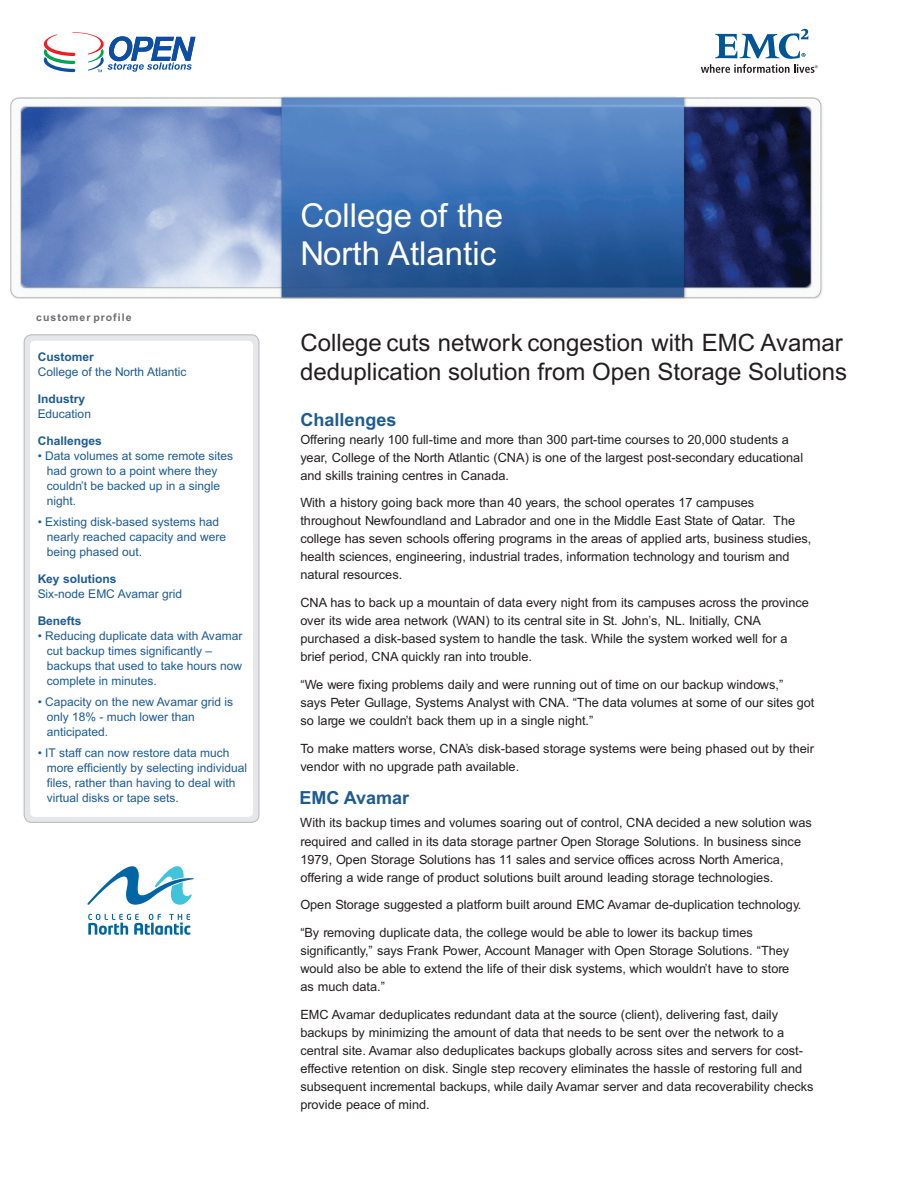
<style>
.page{position:relative;width:918px;height:1188px;background:#fff}
.page>*{position:absolute;margin:0;border:0;box-sizing:border-box;transform-origin:0 0}
.t1{font:33px/37.5px "Arial";color:#fff}
.t2{font:24px/28.5px "Arial";color:#231f20}
.t3{font:700 18px "Arial";color:#1d5b93}
.t4{font:12.75px/18px "Arial";color:#231f20}
.t5{font:12px/15px "Arial";color:#1d5b93}
.t6{font:700 12px "Arial";color:#1d5b93}
.t7{font:700 10.5px "Arial";letter-spacing:.1em;color:#6c6d70}
</style>
<div class="page">
<div style="left:24px;top:335px;width:235px;height:487px;background:#e6e7e9;border-radius:8px"></div>
<div style="left:24px;top:334px;width:235px;height:489px;border:1px solid #bcbdc0;border-radius:8px"></div>
<img style="left:10px;top:96px;width:813px;height:203px">
<div style="left:676px;top:9px;width:163px;height:88px;background:#fff"></div>
<svg style="left:701px;top:28px;width:117px;height:45px"></svg>
<div style="left:30px;top:341px;width:223px;height:476px;background:#fff;border-radius:5px"></div>
<svg style="left:87px;top:866px;width:107px;height:39px"></svg>
<svg style="left:88px;top:914px;width:102px;height:21px"></svg>
<svg style="left:44px;top:32px;width:151px;height:40px"></svg>
<p class="t7" style="left:36px;top:313px;width:97px">customer profile</p>
<p class="t6" style="left:38px;top:352px;width:58px">Customer</p>
<p class="t5" style="left:38px;top:365px;width:150px">College of the North Atlantic</p>
<p class="t6" style="left:38px;top:394px;width:49px">Industry</p>
<p class="t5" style="left:38px;top:407px;width:55px">Education</p>
<p class="t6" style="left:38px;top:436px;width:66px">Challenges</p>
<p class="t5" style="left:47px;top:449px;width:188px;text-indent:-9px">• Data volumes at some remote sites had grown to a point where they couldn’t be backed up in a single night.</p>
<p class="t5" style="left:47px;top:515px;width:181px;text-indent:-9px">• Existing disk-based systems had nearly reached capacity and were being phased out.</p>
<p class="t6" style="left:38px;top:574px;width:80px">Key solutions</p>
<p class="t5" style="left:38px;top:587px;width:146px">Six-node EMC Avamar grid</p>
<p class="t6" style="left:38px;top:616px;width:45px">Benefts</p>
<p class="t5" style="left:47px;top:629px;width:197px;text-indent:-9px">• Reducing duplicate data with Avamar cut backup times significantly – backups that used to take hours now complete in minutes.</p>
<p class="t5" style="left:47px;top:695px;width:188px;text-indent:-9px">• Capacity on the new Avamar grid is only 18% - much lower than anticipated.</p>
<p class="t5" style="left:47px;top:746px;width:202px;text-indent:-9px">• IT staff can now restore data much more efficiently by selecting individual files, rather than having to deal with virtual disks or tape sets.</p>
<h1 class="t1" style="left:300px;top:200px;width:204px">College of the<br>North Atlantic</h1>
<h2 class="t2" style="left:300px;top:331px;width:548px">College cuts network congestion with EMC Avamar deduplication solution from Open Storage Solutions</h2>
<h3 class="t3" style="left:300px;top:413px;width:98px">Challenges</h3>
<p class="t4" style="left:300px;top:431px;width:504px">Offering nearly 100 full-time and more than 300 part-time courses to 20,000 students a year, College of the North Atlantic (CNA) is one of the largest post-secondary educational and skills training centres in Canada.</p>
<p class="t4" style="left:300px;top:495px;width:513px">With a history going back more than 40 years, the school operates 17 campuses throughout Newfoundland and Labrador and one in the Middle East State of Qatar. The college has seven schools offering programs in the areas of applied arts, business studies, health sciences, engineering, industrial trades, information technology and tourism and natural resources.</p>
<p class="t4" style="left:300px;top:595px;width:510px">CNA has to back up a mountain of data every night from its campuses across the province over its wide area network (WAN) to its central site in St. John’s, NL. Initially, CNA purchased a disk-based system to handle the task. While the system worked well for a brief period, CNA quickly ran into trouble.</p>
<p class="t4" style="left:300px;top:677px;width:516px">“We were fixing problems daily and were running out of time on our backup windows,”<br>says Peter Gullage, Systems Analyst with CNA. “The data volumes at some of our sites got so large we couldn’t back them up in a single night.”</p>
<p class="t4" style="left:300px;top:740px;width:515px">To make matters worse, CNA’s disk-based storage systems were being phased out by their vendor with no upgrade path available.</p>
<h3 class="t3" style="left:300px;top:791px;width:111px">EMC Avamar</h3>
<p class="t4" style="left:300px;top:815px;width:513px">With its backup times and volumes soaring out of control, CNA decided a new solution was</p>
<p class="t4" style="left:300px;top:833px;width:502px">required and called in its data storage partner Open Storage Solutions. In business since<br>1979, Open Storage Solutions has 11 sales and service offices across North America, offering a wide range of product solutions built around leading storage technologies.</p>
<p class="t4" style="left:300px;top:892px;width:503px;line-height:27.8px">Open Storage suggested a platform built around EMC Avamar de-duplication technology. “By removing duplicate data, the college would be able to lower its backup times</p>
<p class="t4" style="left:300px;top:943px;width:490px;text-align:justify">significantly,” says Frank Power, Account Manager with Open Storage Solutions. “They would also be able to extend the life of their disk systems, which wouldn’t have to store as much data.”</p>
<p class="t4" style="left:300px;top:1007px;width:515px">EMC Avamar deduplicates redundant data at the source (client), delivering fast, daily backups by minimizing the amount of data that needs to be sent over the network to a central site. Avamar also deduplicates backups globally across sites and servers for cost&shy;effective retention on disk. Single step recovery eliminates the hassle of restoring full and subsequent incremental backups, while daily Avamar server and data recoverability checks provide peace of mind.</p>
</div>
